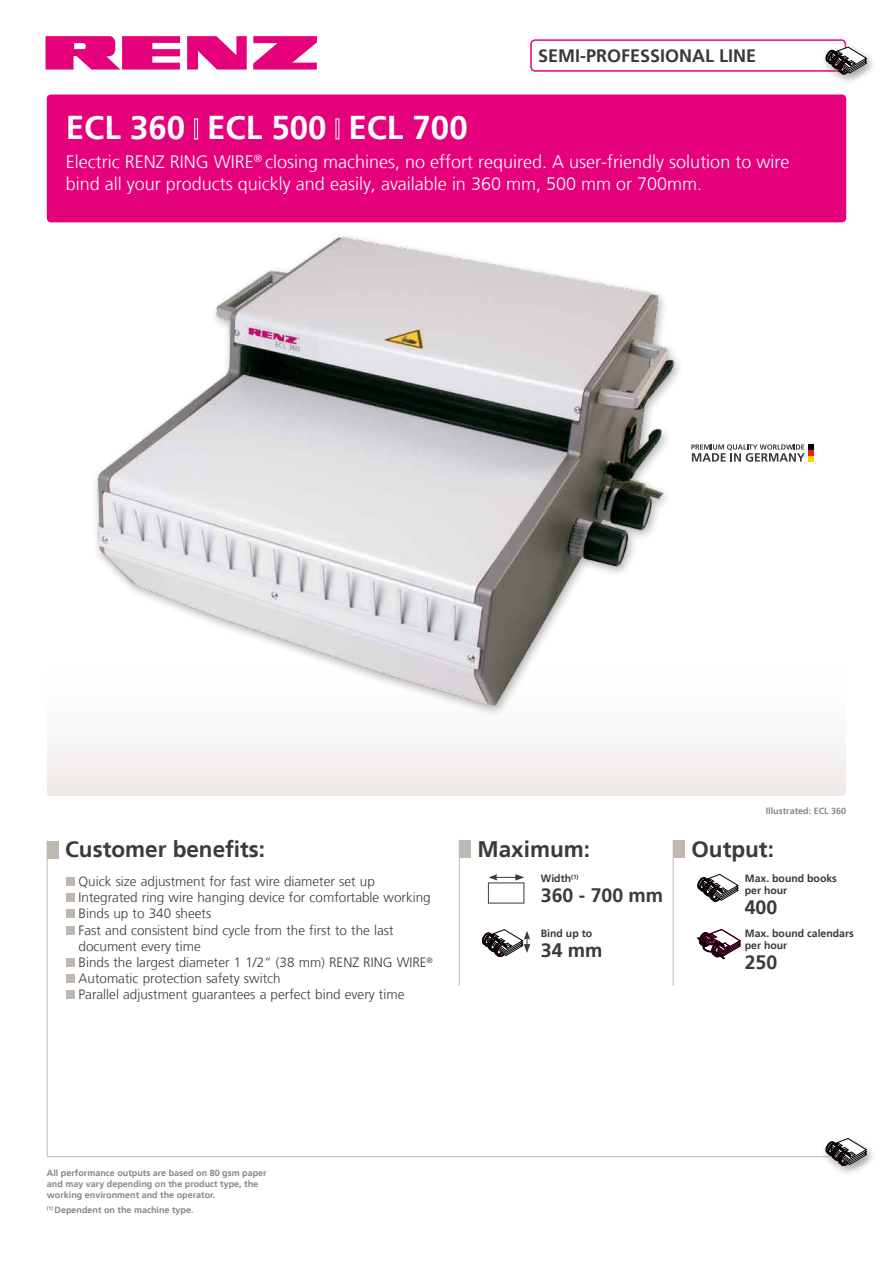
<style>
.page{position:relative;width:893px;height:1263px;background:#fff}
.page>*{position:absolute;margin:0;border:0;box-sizing:border-box;transform-origin:0 0}
.t1{font:700 33px "Frutiger LT";color:#fff}
.t2{font:700 22.5px "Frutiger LT";color:#3a3a39}
.t3{font:700 19.5px "Frutiger LT";color:#3a3a39}
.t4{font:300 18px/21.6px "Frutiger LT";color:#fff}
.t5{font:700 18px "Frutiger LT";color:#3a3a39}
.t6{font:300 13.5px/16.2px "Frutiger LT";color:#3a3a39}
.t7{font:700 10.5px/12px "Frutiger LT";color:#3a3a39}
.t8{font:700 9px/10.8px "Frutiger LT";color:#868786}
</style>
<div class="page">
<div style="left:47px;top:659px;width:799px;height:137px;background:linear-gradient(to bottom,#fff,#efebe9);border-radius:4px"></div>
<hr style="left:47px;top:1156px;width:799px;height:1px;background:#beb8b0">
<svg style="left:187px;top:36px;width:60px;height:13px"></svg>
<svg style="left:253px;top:36px;width:64px;height:13px"></svg>
<svg style="left:45px;top:36px;width:135px;height:34px;background:#e92e93"></svg>
<svg style="left:489px;top:874px;width:35px;height:6px"></svg>
<svg style="left:697px;top:874px;width:41px;height:28px"></svg>
<svg style="left:482px;top:929px;width:48px;height:28px"></svg>
<svg style="left:697px;top:929px;width:43px;height:30px"></svg>
<div style="left:47px;top:95px;width:799px;height:127px;background:#e5007c;border-radius:4px"></div>
<div style="left:530px;top:39px;width:316px;height:33px;border:2px solid #e5007c;border-radius:4px"></div>
<hr style="left:47px;top:841px;width:1px;height:315px;background:#beb8b0">
<div style="left:47px;top:841px;width:12px;height:17px;background:#beb8b0"></div>
<hr style="left:459px;top:840px;width:1px;height:146px;background:#beb8b0">
<div style="left:459px;top:840px;width:12px;height:17px;background:#beb8b0"></div>
<hr style="left:673px;top:840px;width:1px;height:146px;background:#beb8b0">
<div style="left:673px;top:840px;width:12px;height:17px;background:#beb8b0"></div>
<div style="left:819px;top:40px;width:55px;height:41px;background:#fff;opacity:.59"></div>
<svg style="left:826px;top:47px;width:40px;height:27px"></svg>
<div style="left:819px;top:1132px;width:55px;height:41px;background:#fff;opacity:.59"></div>
<svg style="left:826px;top:1138px;width:40px;height:28px"></svg>
<img style="left:79px;top:49px;width:774px;height:747px">
<svg style="left:691px;top:444px;width:123px;height:18px"></svg>
<div style="left:66px;top:877px;width:8px;height:9px;background:#beb8b0"></div>
<div style="left:66px;top:893px;width:8px;height:9px;background:#beb8b0"></div>
<div style="left:66px;top:910px;width:8px;height:8px;background:#beb8b0"></div>
<div style="left:66px;top:926px;width:8px;height:9px;background:#beb8b0"></div>
<div style="left:66px;top:958px;width:8px;height:9px;background:#beb8b0"></div>
<div style="left:66px;top:974px;width:8px;height:9px;background:#beb8b0"></div>
<div style="left:66px;top:990px;width:8px;height:9px;background:#beb8b0"></div>
<div style="left:194px;top:119px;width:4px;height:20px;border:1px solid #fff"></div>
<h3 class="t5" style="left:538px;top:45px;width:220px">SEMI-PROFESSIONAL LINE</h3>
<h1 class="t1" style="left:66px;top:108px;width:403px">ECL 360 ECL 500 ECL 700</h1>
<h3 class="t4" style="left:66px;top:151px;width:725px">Electric RENZ RING WIRE<sup>®</sup> closing machines, no effort required. A user-friendly solution to wire bind all your products quickly and easily, available in 360 mm, 500 mm or 700mm.</h3>
<h2 class="t2" style="left:65px;top:836px;width:202px">Customer benefits:</h2>
<p class="t6" style="left:79px;top:873px;width:356px">Quick size adjustment for fast wire diameter set up Integrated ring wire hanging device for comfortable working Binds up to 340 sheets<br>Fast and consistent bind cycle from the first to the last document every time<br>Binds the largest diameter 1 1/2“ (38 mm) RENZ RING WIRE<sup>® </sup>Automatic protection safety switch<br>Parallel adjustment guarantees a perfect bind every time</p>
<p class="t8" style="left:766px;top:806px;width:82px">Illustrated: ECL 360</p>
<h2 class="t2" style="left:477px;top:835px;width:114px">Maximum:</h2>
<h2 class="t2" style="left:691px;top:835px;width:84px">Output:</h2>
<p class="t7" style="left:541px;top:872px;width:39px">Width<sup>(1)</sup></p>
<h3 class="t3" style="left:541px;top:883px;width:124px">360 - 700 mm</h3>
<p class="t7" style="left:745px;top:872px;width:94px">Max. bound books per hour</p>
<h3 class="t3" style="left:745px;top:895px;width:34px">400</h3>
<p class="t7" style="left:541px;top:928px;width:53px">Bind up to</p>
<h3 class="t3" style="left:541px;top:938px;width:63px">34 mm</h3>
<p class="t7" style="left:745px;top:928px;width:111px">Max. bound calendars per hour</p>
<h3 class="t3" style="left:745px;top:950px;width:34px">250</h3>
<p class="t8" style="left:47px;top:1168px;width:221px">All performance outputs are based on 80 gsm paper and may vary depending on the product type, the working environment and the operator.</p>
<p class="t8" style="left:47px;top:1204px;width:148px"><sup>(1)</sup> Dependent on the machine type.</p>
</div>
